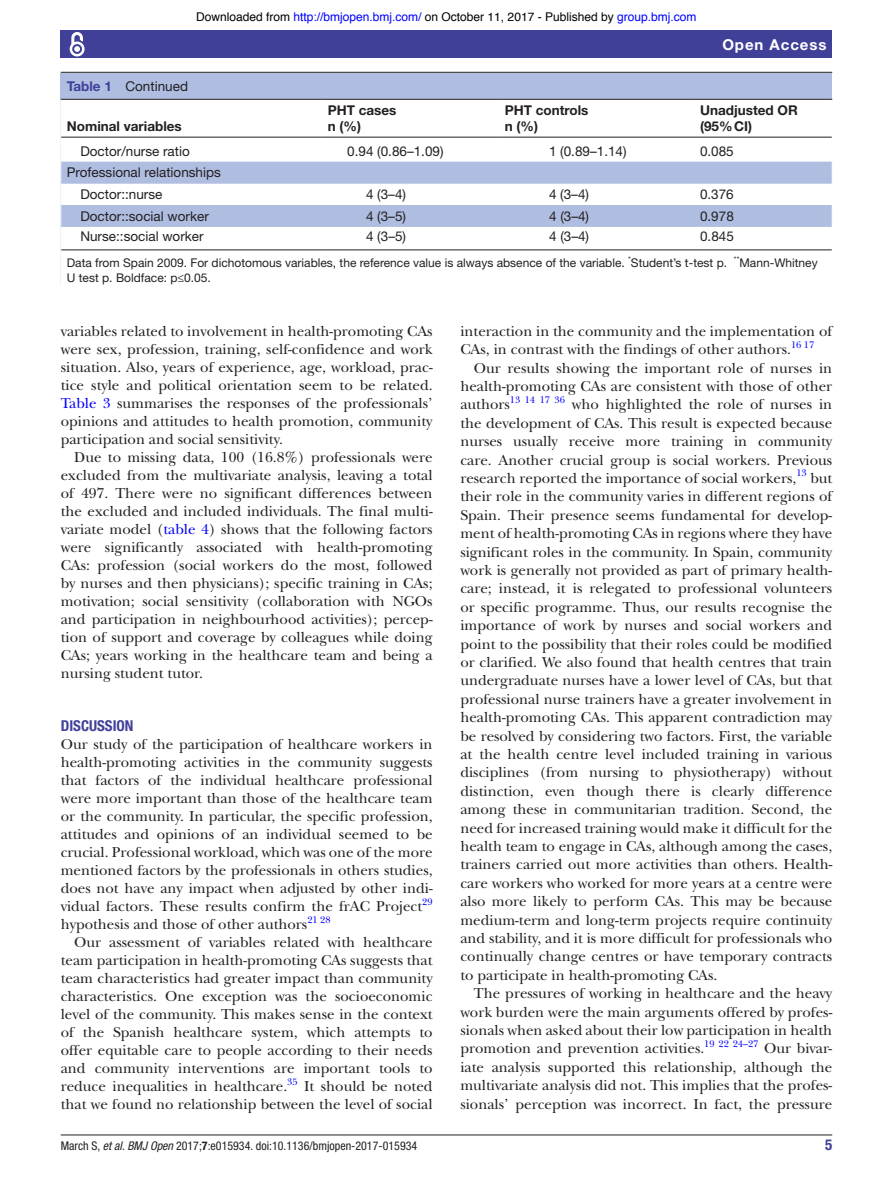
<style>
.page{position:relative;width:893px;height:1191px;background:#fff}
.page>*{position:absolute;margin:0;border:0;box-sizing:border-box;transform-origin:0 0}
.t1{font:15px/18.5px "New Baskerville";color:#231f20;text-align:justify}
.t2{font:700 condensed 15px "Helvetica Neue LT Std";color:#414099}
.t3{font:700 15px "Helvetica Neue LT Std";letter-spacing:.065em;color:#fff}
.t4{font:13.5px/21.6px "Helvetica Neue LT Std";color:#231f20}
.t5{font:700 13.5px/16.2px "Helvetica Neue LT Std";color:#231f20}
.t6{font:12px "Helvetica Neue LT Std";color:#231f20}
.t7{font:12px "Helvetica";color:#000}
.t8{font:condensed 12px "Helvetica Neue LT Std";color:#231f20}
.t9{font:9.9px "New Baskerville";color:#00f}
.t10{font:7.95px "Helvetica Neue LT Std";color:#231f20}
.s1{color:#00f}
.s2{font-weight:700;color:#414099}
.s3{font-style:italic}
.s4{font-weight:700}
</style>
<div class="page">
<hr style="left:61px;top:1134px;width:771px;height:1px;background:#231f20">
<div style="left:61px;top:31px;width:771px;height:27px;background:#414099"></div>
<svg style="left:69px;top:32px;width:16px;height:25px"></svg>
<div style="left:61px;top:91px;width:771px;height:191px;background:#afbde1"></div>
<div style="left:61px;top:100px;width:771px;height:182px;background:#fff"></div>
<svg style="left:61px;top:162px;width:771px;height:65px"></svg>
<hr style="left:61px;top:99px;width:261px;height:1px;background:#231f20">
<hr style="left:61px;top:137px;width:261px;height:1px;background:#231f20">
<hr style="left:322px;top:99px;width:177px;height:1px;background:#231f20">
<hr style="left:322px;top:137px;width:177px;height:1px;background:#231f20">
<hr style="left:499px;top:99px;width:195px;height:1px;background:#231f20">
<hr style="left:499px;top:137px;width:195px;height:1px;background:#231f20">
<hr style="left:694px;top:99px;width:138px;height:1px;background:#231f20">
<hr style="left:694px;top:137px;width:138px;height:1px;background:#231f20">
<hr style="left:322px;top:249px;width:177px;height:1px;background:#231f20">
<hr style="left:499px;top:249px;width:195px;height:1px;background:#231f20">
<hr style="left:61px;top:249px;width:261px;height:1px;background:#231f20">
<hr style="left:694px;top:249px;width:138px;height:1px;background:#231f20">
<svg style="left:60px;top:137px;width:1px;height:113px"></svg>
<div style="left:61px;top:73px;width:771px;height:18px;background:#afbde1"></div>
<hr style="left:61px;top:72px;width:771px;height:1px;background:#231f20">
<p class="t7" style="left:196px;top:11px;width:502px">Downloaded from <span class="s1">http://bmjopen.bmj.com/</span> on October 11, 2017 - Published by <span class="s1">group.bmj.com</span></p>
<p class="t3" style="left:722px;top:35px;width:106px">Open Access</p>
<p class="t4" style="left:67px;top:75px;width:123px"><span class="s2">Table 1</span> Continued</p>
<p class="t5" style="left:67px;top:118px;width:116px">Nominal variables</p>
<p class="t5" style="left:328px;top:102px;width:70px">PHT cases n (%)</p>
<p class="t5" style="left:505px;top:102px;width:85px">PHT controls n (%)</p>
<p class="t5" style="left:700px;top:102px;width:99px">Unadjusted OR (95%CI)</p>
<p class="t4" style="left:80px;top:140px;width:111px">Doctor/nurse ratio</p>
<p class="t4" style="left:347px;top:140px;width:98px">0.94 (0.86–1.09)</p>
<p class="t4" style="left:549px;top:140px;width:79px">1 (0.89–1.14)</p>
<p class="t4" style="left:700px;top:140px;width:35px">0.085</p>
<p class="t4" style="left:80px;top:162px;width:142px;text-indent:-14px">Professional relationships<br>Doctor::nurse</p>
<p class="t4" style="left:366px;top:183px;width:42px">4 (3–4)</p>
<p class="t4" style="left:549px;top:183px;width:42px">4 (3–4)</p>
<p class="t4" style="left:700px;top:183px;width:35px">0.376</p>
<p class="t4" style="left:80px;top:205px;width:130px">Doctor::social worker</p>
<p class="t4" style="left:366px;top:205px;width:42px">4 (3–5)</p>
<p class="t4" style="left:549px;top:205px;width:42px">4 (3–4)</p>
<p class="t4" style="left:700px;top:205px;width:35px">0.978</p>
<p class="t4" style="left:80px;top:225px;width:125px">Nurse::social worker</p>
<p class="t4" style="left:366px;top:225px;width:42px">4 (3–5)</p>
<p class="t4" style="left:549px;top:225px;width:42px">4 (3–4)</p>
<p class="t4" style="left:700px;top:225px;width:35px">0.845</p>
<p class="t6" style="left:67px;top:256px;width:559px">Data from Spain 2009. For dichotomous variables, the reference value is always absence of the variable.</p>
<p class="t10" style="left:628px;top:254px;width:4px">*</p>
<p class="t10" style="left:734px;top:254px;width:7px">**</p>
<p class="t6" style="left:631px;top:256px;width:98px">Student’s t-test p.</p>
<p class="t6" style="left:739px;top:256px;width:80px">Mann-Whitney</p>
<p class="t6" style="left:67px;top:271px;width:146px">U test p. Boldface: p≤0.05.</p>
<p class="t1" style="left:61px;top:322px;width:373px;line-height:18px">variables related to involvement in health-promoting CAs were sex, profession, training, self-confidence and work situation. Also, years of experience, age, workload, prac&shy;tice style and political orientation seem to be related.<br><span class="s1">Table 3</span> summarises the responses of the professionals’ opinions and attitudes to health promotion, community participation and social sensitivity.</p>
<p class="t1" style="left:61px;top:448px;width:373px;line-height:18px;text-indent:14px">Due to missing data, 100 (16.8%) professionals were excluded from the multivariate analysis, leaving a total of 497. There were no significant differences between the excluded and included individuals. The final multi&shy;variate model (<span class="s1">table 4</span>) shows that the following factors were significantly associated with health-promoting CAs: profession (social workers do the most, followed by nurses and then physicians); specific training in CAs; motivation; social sensitivity (collaboration with NGOs and participation in neighbourhood activities); percep&shy;tion of support and coverage by colleagues while doing CAs; years working in the healthcare team and being a nursing student tutor.</p>
<p class="t2" style="left:61px;top:717px;width:74px">DISCUSSION</p>
<p class="t1" style="left:61px;top:735px;width:373px;line-height:18px">Our study of the participation of healthcare workers in health-promoting activities in the community suggests that factors of the individual healthcare professional were more important than those of the healthcare team or the community. In particular, the specific profession, attitudes and opinions of an individual seemed to be crucial. Professional workload, which was one of the more mentioned factors by the professionals in others studies, does not have any impact when adjusted by other indi&shy;vidual factors. These results confirm the frAC Project</p>
<p class="t9" style="left:422px;top:895px;width:12px">29</p>
<p class="t1" style="left:61px;top:915px;width:248px">hypothesis and those of other authors</p>
<p class="t9" style="left:307px;top:913px;width:25px">21 28</p>
<p class="t1" style="left:61px;top:933px;width:373px;line-height:18px;text-indent:14px">Our assessment of variables related with healthcare team participation in health-promoting CAs suggests that team characteristics had greater impact than community characteristics. One exception was the socioeconomic level of the community. This makes sense in the context of the Spanish healthcare system, which attempts to offer equitable care to people according to their needs and community interventions are important tools to reduce inequalities in healthcare.</p>
<p class="t9" style="left:287px;top:1075px;width:12px">35</p>
<p class="t1" style="left:61px;top:1077px;width:373px;line-height:18px;text-align:right">It should be noted<br>that we found no relationship between the level of social</p>
<p class="t1" style="left:460px;top:322px;width:373px">interaction in the community and the implementation of<br>CAs, in contrast with the findings of other authors.<sup>16</sup> <sup>17</sup></p>
<p class="t1" style="left:460px;top:359px;width:373px;text-indent:14px">Our results showing the important role of nurses in health-promoting CAs are consistent with those of other authors</p>
<p class="t9" style="left:510px;top:394px;width:57px">13 14 17 36</p>
<p class="t1" style="left:460px;top:395px;width:373px;text-indent:111px">who highlighted the role of nurses in the development of CAs. This result is expected because nurses usually receive more training in community care. Another crucial group is social workers. Previous research reported the importance of social workers,</p>
<p class="t9" style="left:796px;top:467px;width:12px">13</p>
<p class="t1" style="left:460px;top:469px;width:373px;text-indent:350px">but their role in the community varies in different regions of Spain. Their presence seems fundamental for develop&shy;ment of health-promoting CAs in regions where they have significant roles in the community. In Spain, community work is generally not provided as part of primary health&shy;care; instead, it is relegated to professional volunteers or specific programme. Thus, our results recognise the importance of work by nurses and social workers and point to the possibility that their roles could be modified or clarified. We also found that health centres that train undergraduate nurses have a lower level of CAs, but that professional nurse trainers have a greater involvement in health-promoting CAs. This apparent contradiction may be resolved by considering two factors. First, the variable at the health centre level included training in various disciplines (from nursing to physiotherapy) without distinction, even though there is clearly difference among these in communitarian tradition. Second, the need for increased training would make it difficult for the health team to engage in CAs, although among the cases, trainers carried out more activities than others. Health&shy;care workers who worked for more years at a centre were also more likely to perform CAs. This may be because medium-term and long-term projects require continuity and stability, and it is more difficult for professionals who continually change centres or have temporary contracts to participate in health-promoting CAs.</p>
<p class="t1" style="left:460px;top:984px;width:373px;text-indent:14px">The pressures of working in healthcare and the heavy work burden were the main arguments offered by profes&shy;sionals when asked about their low participation in health promotion and prevention activities.</p>
<p class="t9" style="left:704px;top:1037px;width:56px">19 22 24–27</p>
<p class="t1" style="left:460px;top:1039px;width:373px;text-indent:304px">Our bivar&shy;iate analysis supported this relationship, although the multivariate analysis did not. This implies that the profes&shy;sionals’ perception was incorrect. In fact, the pressure</p>
<p class="t8" style="left:61px;top:1138px;width:358px">March S, <span class="s3">et al</span>. <span class="s3">BMJ Open</span> 2017;<span class="s4">7</span>:e015934. doi:10.1136/bmjopen-2017-015934</p>
<p class="t2" style="left:825px;top:1135px;width:9px">5</p>
</div>
